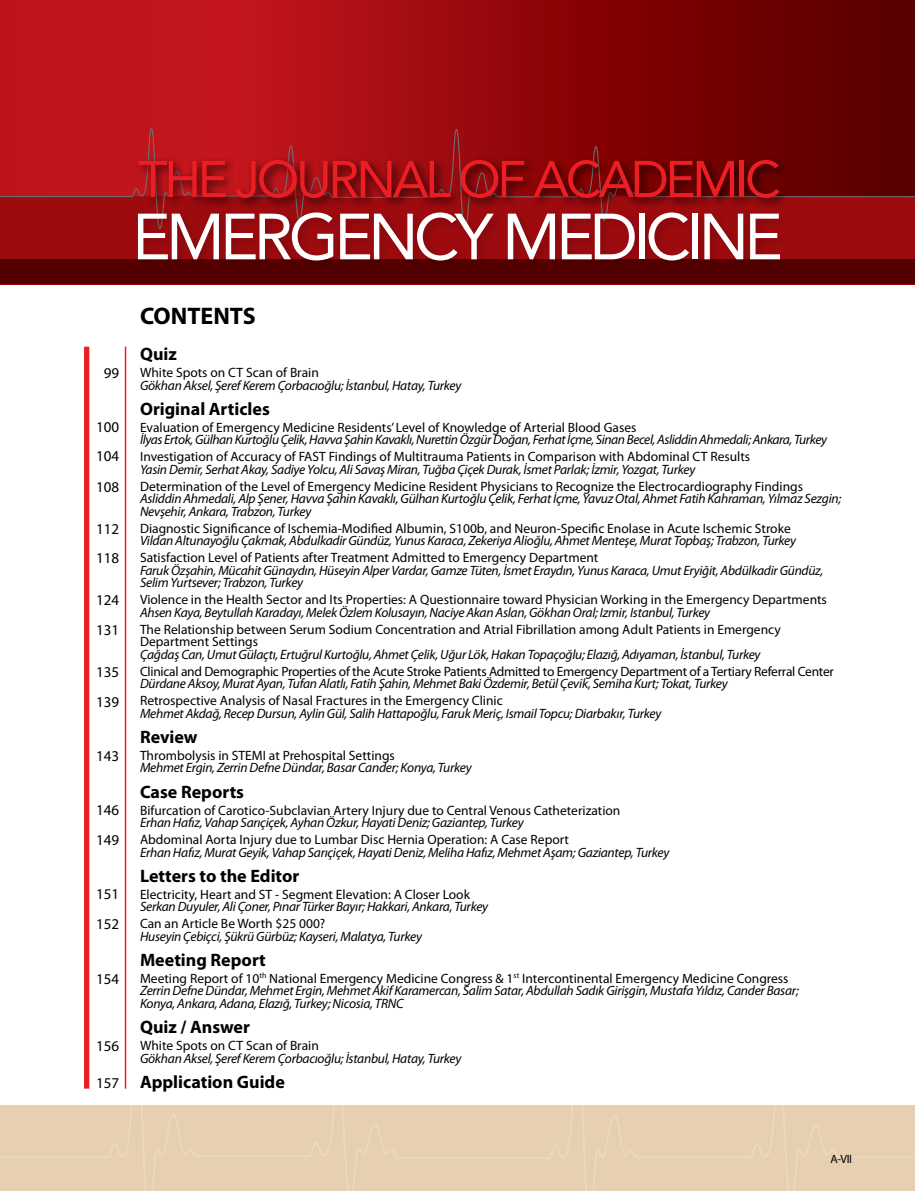
<style>
.page{position:relative;width:915px;height:1191px;background:#fff}
.page>*{position:absolute;margin:0;border:0;box-sizing:border-box;transform-origin:0 0}
.t1{font:64.5px "Avenir LT Std";letter-spacing:-.07em;color:#fff}
.t2{font:51px "Avenir LT Std";letter-spacing:-.065em;color:#ed1d24}
.t3{font:700 24px "Myriad Pro";color:#000}
.t4{font:700 18px "Myriad Pro";color:#000}
.t5{font:15px "Myriad Pro";color:#000}
.t6{font:italic 13.5px/12.6px "Myriad Pro";letter-spacing:-.02em;color:#000}
.t7{font:13.5px/12.6px "Myriad Pro";color:#000}
.t8{font:13.5px "Myriad Pro";letter-spacing:-.02em;color:#000}
.t9{font:12px "Myriad Pro";color:#000}
</style>
<div class="page">
<svg style="left:0;top:1038px;width:914px;height:153px;fill:#e7d0b1"></svg>
<svg style="left:0;top:0;width:914px;height:128px"></svg>
<div style="left:0;top:196px;width:914px;height:89px;background:#9e0b0f"></div>
<div style="left:0;top:259px;width:914px;height:25px;background:#540000"></div>
<svg style="left:0;top:128px;width:914px;height:70px"></svg>
<div style="left:134px;top:156px;width:656px;height:54px;background:#000;opacity:.75"></div>
<div style="left:134px;top:209px;width:658px;height:64px;background:#000;opacity:.2"></div>
<div style="left:84px;top:347px;width:5px;height:741px;background:#ed1d24"></div>
<hr style="left:125px;top:347px;width:1px;height:741px;background:#ed1d24">
<p class="t5" style="left:104px;top:364px;width:17px">99</p>
<p class="t5" style="left:96px;top:418px;width:25px">100</p>
<p class="t5" style="left:96px;top:447px;width:25px">104</p>
<p class="t5" style="left:96px;top:477px;width:25px">108</p>
<p class="t5" style="left:96px;top:519px;width:25px">112</p>
<p class="t5" style="left:96px;top:549px;width:25px">118</p>
<p class="t5" style="left:96px;top:591px;width:25px">124</p>
<p class="t5" style="left:96px;top:620px;width:25px">131</p>
<p class="t5" style="left:96px;top:662px;width:25px">135</p>
<p class="t5" style="left:96px;top:692px;width:25px">139</p>
<p class="t5" style="left:96px;top:746px;width:25px">143</p>
<p class="t5" style="left:96px;top:801px;width:25px">146</p>
<p class="t5" style="left:96px;top:830px;width:25px">149</p>
<p class="t5" style="left:96px;top:885px;width:25px">151</p>
<p class="t5" style="left:96px;top:914px;width:25px">152</p>
<p class="t5" style="left:96px;top:969px;width:25px">154</p>
<p class="t5" style="left:96px;top:1037px;width:25px">156</p>
<p class="t5" style="left:96px;top:1073px;width:25px">157</p>
<p class="t2" style="left:138px;top:149px;width:644px">THE JOURNAL OF ACADEMIC</p>
<p class="t1" style="left:132px;top:198px;width:651px">EMERGENCY MEDICINE</p>
<p class="t3" style="left:140px;top:300px;width:117px">CONTENTS</p>
<p class="t4" style="left:140px;top:342px;width:38px">Quiz</p>
<p class="t7" style="left:140px;top:366px;width:180px">White Spots on CT Scan of Brain</p>
<p class="t6" style="left:140px;top:378px;width:323px">Gökhan Aksel, Şeref Kerem Çorbacıoğlu; İstanbul, Hatay, Turkey</p>
<p class="t4" style="left:140px;top:397px;width:131px">Original Articles</p>
<p class="t7" style="left:140px;top:421px;width:498px">Evaluation of Emergency Medicine Residents’ Level of Knowledge of Arterial Blood Gases</p>
<p class="t6" style="left:140px;top:433px;width:688px">İlyas Ertok, Gülhan Kurtoğlu Çelik, Havva Şahin Kavaklı, Nurettin Özgür Doğan, Ferhat İçme, Sinan Becel, Asliddin Ahmedali; Ankara, Turkey</p>
<p class="t7" style="left:140px;top:450px;width:611px">Investigation of Accuracy of FAST Findings of Multitrauma Patients in Comparison with Abdominal CT Results</p>
<p class="t6" style="left:140px;top:463px;width:556px">Yasin Demir, Serhat Akay, Sadiye Yolcu, Ali Savaş Miran, Tuğba Çiçek Durak, İsmet Parlak; İzmir, Yozgat, Turkey</p>
<p class="t7" style="left:140px;top:479px;width:664px">Determination of the Level of Emergency Medicine Resident Physicians to Recognize the Electrocardiography Findings</p>
<p class="t6" style="left:140px;top:492px;width:702px">Asliddin Ahmedali, Alp Şener, Havva Şahin Kavaklı, Gülhan Kurtoğlu Çelik, Ferhat İçme, Yavuz Otal, Ahmet Fatih Kahraman, Yılmaz Sezgin;<br>Nevşehir, Ankara, Trabzon, Turkey</p>
<p class="t7" style="left:140px;top:521px;width:652px">Diagnostic Significance of Ischemia-Modified Albumin, S100b, and Neuron-Specific Enolase in Acute Ischemic Stroke</p>
<p class="t6" style="left:140px;top:534px;width:657px">Vildan Altunayoğlu Çakmak, Abdulkadir Gündüz, Yunus Karaca, Zekeriya Alioğlu, Ahmet Menteşe, Murat Topbaş; Trabzon, Turkey</p>
<p class="t7" style="left:140px;top:551px;width:459px">Satisfaction Level of Patients after Treatment Admitted to Emergency Department</p>
<p class="t6" style="left:140px;top:564px;width:684px">Faruk Özşahin, Mücahit Günaydın, Hüseyin Alper Vardar, Gamze Tüten, İsmet Eraydın, Yunus Karaca, Umut Eryiğit, Abdülkadir Gündüz,<br>Selim Yurtsever; Trabzon, Turkey</p>
<p class="t7" style="left:140px;top:593px;width:688px">Violence in the Health Sector and Its Properties: A Questionnaire toward Physician Working in the Emergency Departments</p>
<p class="t6" style="left:140px;top:606px;width:571px">Ahsen Kaya, Beytullah Karadayı, Melek Özlem Kolusayın, Naciye Akan Aslan, Gökhan Oral; Izmir, Istanbul, Turkey</p>
<p class="t7" style="left:140px;top:622px;width:642px">The Relationship between Serum Sodium Concentration and Atrial Fibrillation among Adult Patients in Emergency<br>Department Settings</p>
<p class="t6" style="left:140px;top:648px;width:622px">Çağdaş Can, Umut Gülaçtı, Ertuğrul Kurtoğlu, Ahmet Çelik, Uğur Lök, Hakan Topaçoğlu; Elazığ, Adıyaman, İstanbul, Turkey</p>
<p class="t8" style="left:140px;top:663px;width:695px">Clinical and Demographic Properties of the Acute Stroke Patients Admitted to Emergency Department of a Tertiary Referral Center</p>
<p class="t6" style="left:140px;top:677px;width:589px">Dürdane Aksoy, Murat Ayan, Tufan Alatlı, Fatih Şahin, Mehmet Baki Özdemir, Betül Çevik, Semiha Kurt; Tokat, Turkey</p>
<p class="t7" style="left:140px;top:694px;width:364px">Retrospective Analysis of Nasal Fractures in the Emergency Clinic</p>
<p class="t6" style="left:140px;top:707px;width:522px">Mehmet Akdağ, Recep Dursun, Aylin Gül, Salih Hattapoğlu, Faruk Meriç, Ismail Topcu; Diarbakır, Turkey</p>
<p class="t4" style="left:140px;top:725px;width:59px">Review</p>
<p class="t7" style="left:140px;top:749px;width:256px">Thrombolysis in STEMI at Prehospital Settings</p>
<p class="t6" style="left:140px;top:761px;width:333px">Mehmet Ergin, Zerrin Defne Dündar, Basar Cander; Konya, Turkey</p>
<p class="t4" style="left:140px;top:780px;width:106px">Case Reports</p>
<p class="t7" style="left:140px;top:803px;width:482px">Bifurcation of Carotico-Subclavian Artery Injury due to Central Venous Catheterization</p>
<p class="t6" style="left:140px;top:816px;width:385px">Erhan Hafız, Vahap Sarıçiçek, Ayhan Özkur, Hayati Deniz; Gaziantep, Turkey</p>
<p class="t7" style="left:140px;top:833px;width:430px">Abdominal Aorta Injury due to Lumbar Disc Hernia Operation: A Case Report</p>
<p class="t6" style="left:140px;top:845px;width:530px">Erhan Hafız, Murat Geyik, Vahap Sarıçiçek, Hayati Deniz, Meliha Hafız, Mehmet Aşam; Gaziantep, Turkey</p>
<p class="t4" style="left:140px;top:864px;width:161px">Letters to the Editor</p>
<p class="t7" style="left:140px;top:887px;width:331px">Electricity, Heart and ST - Segment Elevation: A Closer Look</p>
<p class="t6" style="left:140px;top:900px;width:349px">Serkan Duyuler, Ali Çoner, Pınar Türker Bayır; Hakkari, Ankara, Turkey</p>
<p class="t7" style="left:140px;top:917px;width:187px">Can an Article Be Worth $25 000?</p>
<p class="t6" style="left:140px;top:929px;width:283px">Huseyin Çebiçci, Şükrü Gürbüz; Kayseri, Malatya, Turkey</p>
<p class="t4" style="left:140px;top:948px;width:127px">Meeting Report</p>
<p class="t7" style="left:140px;top:971px;width:650px">Meeting Report of 10<sup>th</sup> National Emergency Medicine Congress &amp; 1<sup>st</sup> Intercontinental Emergency Medicine Congress</p>
<p class="t6" style="left:140px;top:984px;width:660px">Zerrin Defne Dündar, Mehmet Ergin, Mehmet Akif Karamercan, Salim Satar, Abdullah Sadık Girişgin, Mustafa Yıldız, Cander Basar;<br>Konya, Ankara, Adana, Elazığ, Turkey; Nicosia, TRNC</p>
<p class="t4" style="left:140px;top:1015px;width:111px">Quiz / Answer</p>
<p class="t7" style="left:140px;top:1039px;width:180px">White Spots on CT Scan of Brain</p>
<p class="t6" style="left:140px;top:1051px;width:323px">Gökhan Aksel, Şeref Kerem Çorbacıoğlu; İstanbul, Hatay, Turkey</p>
<p class="t4" style="left:140px;top:1070px;width:146px">Application Guide</p>
<p class="t9" style="left:830px;top:1151px;width:23px">A-VII</p>
</div>
